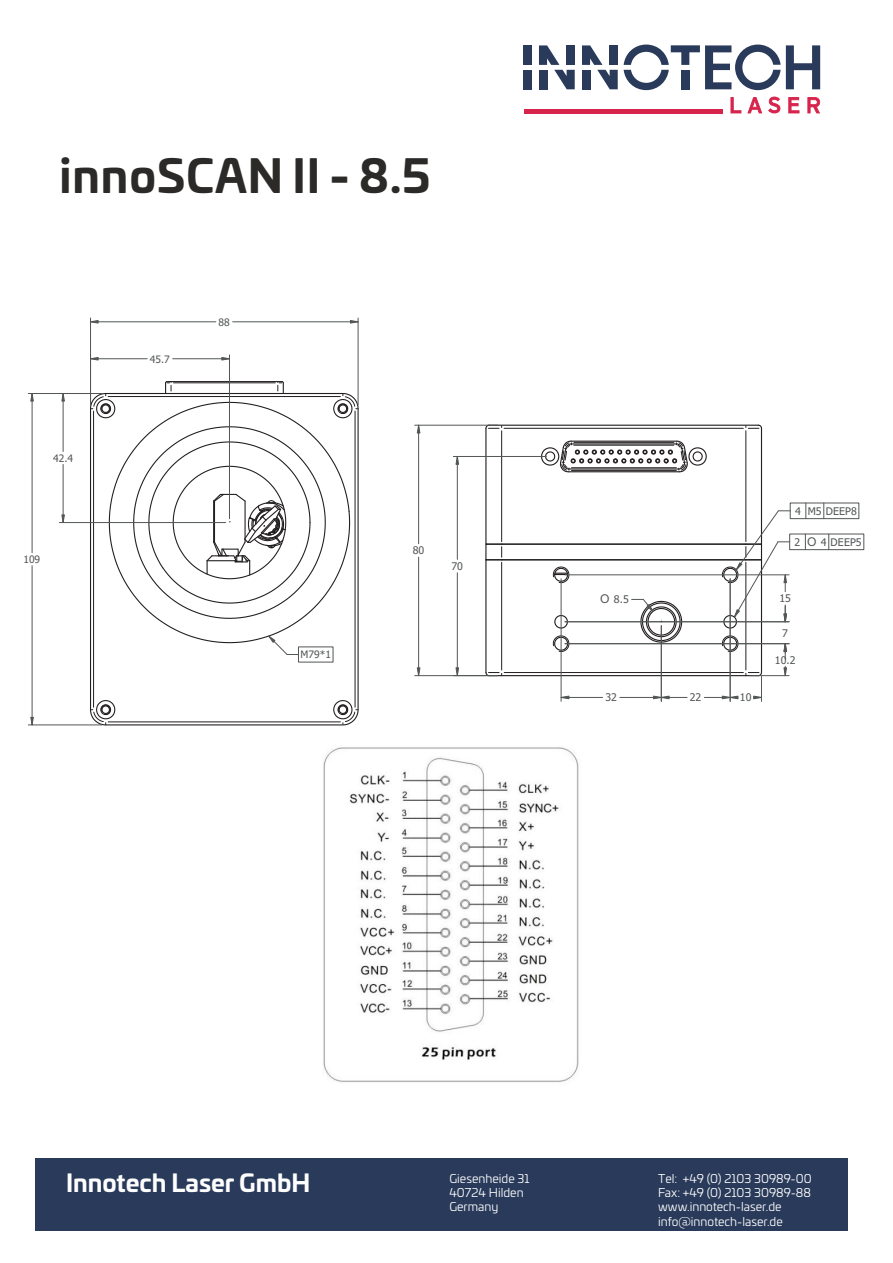
<style>
.page{position:relative;width:893px;height:1263px;background:#fff}
.page>*{position:absolute;margin:0;border:0;box-sizing:border-box;transform-origin:0 0}
.t1{font:700 45px "Univia Pro";letter-spacing:.02em;color:#2b2a29}
.t2{font:700 24px "Univia Pro";color:#fefefe}
.t3{font:12px/14.4px "Univia Pro";color:#fefefe}
.t4{font:10.65px "Tahoma";letter-spacing:.005em;color:#535657}
.t5{font:10.35px "Tahoma";color:#535657}
.s1{font-family:"Arial";font-size:12.15px}
</style>
<div class="page">
<div style="left:36px;top:1158px;width:812px;height:73px;background:#293a5a"></div>
<div style="left:524px;top:45px;width:8px;height:20px;background:#293a5a"></div>
<div style="left:524px;top:70px;width:8px;height:19px;background:#293a5a"></div>
<svg style="left:539px;top:45px;width:36px;height:44px"></svg>
<svg style="left:582px;top:45px;width:36px;height:44px"></svg>
<div style="left:582px;top:70px;width:8px;height:19px;background:#293a5a"></div>
<svg style="left:624px;top:45px;width:196px;height:45px"></svg>
<hr style="left:524px;top:109px;width:199px;height:4px;background:#d7244c">
<svg style="left:730px;top:97px;width:11px;height:16px"></svg>
<svg style="left:747px;top:97px;width:15px;height:16px"></svg>
<svg style="left:768px;top:97px;width:12px;height:16px"></svg>
<svg style="left:788px;top:97px;width:11px;height:16px"></svg>
<svg style="left:807px;top:97px;width:13px;height:16px"></svg>
<img style="left:323px;top:747px;width:256px;height:335px">
<svg style="left:554px;top:614px;width:15px;height:15px"></svg>
<hr style="left:761px;top:560px;width:1px;height:112px;background:#231f20">
<hr style="left:501px;top:562px;width:1px;height:108px;background:#231f20">
<hr style="left:502px;top:675px;width:244px;height:1px;background:#231f20">
<hr style="left:746px;top:562px;width:1px;height:108px;background:#231f20">
<hr style="left:504px;top:672px;width:239px;height:1px;background:#231f20">
<hr style="left:485px;top:560px;width:1px;height:112px;background:#231f20">
<svg style="left:485px;top:671px;width:17px;height:6px"></svg>
<svg style="left:722px;top:635px;width:16px;height:17px"></svg>
<svg style="left:553px;top:635px;width:16px;height:17px"></svg>
<hr style="left:502px;top:559px;width:244px;height:1px;background:#231f20">
<hr style="left:502px;top:544px;width:244px;height:1px;background:#231f20">
<hr style="left:746px;top:431px;width:1px;height:111px;background:#231f20">
<hr style="left:761px;top:428px;width:1px;height:116px;background:#231f20">
<hr style="left:489px;top:425px;width:269px;height:1px;background:#231f20">
<hr style="left:504px;top:428px;width:239px;height:1px;background:#231f20">
<svg style="left:485px;top:424px;width:18px;height:137px"></svg>
<svg style="left:746px;top:424px;width:17px;height:6px"></svg>
<svg style="left:541px;top:440px;width:166px;height:33px"></svg>
<svg style="left:553px;top:566px;width:16px;height:17px"></svg>
<hr style="left:453px;top:456px;width:93px;height:1px;background:#535657">
<svg style="left:455px;top:457px;width:4px;height:8px"></svg>
<svg style="left:455px;top:667px;width:4px;height:10px"></svg>
<hr style="left:457px;top:456px;width:1px;height:103px;background:#535657">
<hr style="left:457px;top:573px;width:1px;height:103px;background:#535657">
<hr style="left:561px;top:579px;width:1px;height:122px;background:#535657">
<svg style="left:560px;top:695px;width:9px;height:4px"></svg>
<hr style="left:620px;top:697px;width:41px;height:1px;background:#535657">
<hr style="left:561px;top:697px;width:42px;height:1px;background:#535657">
<hr style="left:661px;top:626px;width:1px;height:75px;background:#535657">
<svg style="left:653px;top:695px;width:34px;height:4px"></svg>
<hr style="left:730px;top:579px;width:1px;height:122px;background:#535657">
<svg style="left:704px;top:695px;width:34px;height:4px"></svg>
<svg style="left:746px;top:671px;width:18px;height:30px"></svg>
<hr style="left:565px;top:575px;width:224px;height:1px;background:#535657">
<hr style="left:565px;top:621px;width:224px;height:1px;background:#535657">
<hr style="left:565px;top:643px;width:224px;height:1px;background:#535657">
<hr style="left:750px;top:675px;width:39px;height:1px;background:#535657">
<svg style="left:783px;top:644px;width:4px;height:15px"></svg>
<svg style="left:783px;top:666px;width:4px;height:11px"></svg>
<hr style="left:415px;top:425px;width:83px;height:1px;background:#535657">
<hr style="left:415px;top:675px;width:83px;height:1px;background:#535657">
<svg style="left:417px;top:424px;width:3px;height:9px"></svg>
<svg style="left:417px;top:667px;width:3px;height:10px"></svg>
<hr style="left:418px;top:425px;width:1px;height:119px;background:#535657">
<hr style="left:418px;top:557px;width:1px;height:119px;background:#535657">
<svg style="left:806px;top:505px;width:1px;height:12px"></svg>
<svg style="left:823px;top:505px;width:1px;height:12px"></svg>
<div style="left:790px;top:503px;width:69px;height:16px;border:1px solid #535657"></div>
<svg style="left:722px;top:510px;width:68px;height:119px"></svg>
<svg style="left:805px;top:536px;width:1px;height:12px"></svg>
<svg style="left:828px;top:536px;width:1px;height:12px"></svg>
<div style="left:789px;top:534px;width:75px;height:16px;border:1px solid #535657"></div>
<svg style="left:632px;top:599px;width:51px;height:44px"></svg>
<svg style="left:108px;top:401px;width:243px;height:243px"></svg>
<svg style="left:348px;top:510px;width:3px;height:14px"></svg>
<hr style="left:355px;top:411px;width:1px;height:296px;background:#231f20">
<hr style="left:93px;top:411px;width:1px;height:296px;background:#231f20">
<hr style="left:108px;top:396px;width:232px;height:1px;background:#231f20">
<hr style="left:106px;top:393px;width:237px;height:1px;background:#231f20">
<hr style="left:90px;top:409px;width:1px;height:301px;background:#231f20">
<hr style="left:358px;top:409px;width:1px;height:301px;background:#231f20">
<svg style="left:133px;top:426px;width:193px;height:193px"></svg>
<svg style="left:90px;top:392px;width:26px;height:27px"></svg>
<svg style="left:333px;top:392px;width:26px;height:27px"></svg>
<svg style="left:89px;top:699px;width:270px;height:27px"></svg>
<hr style="left:171px;top:381px;width:111px;height:1px;background:#231f20">
<hr style="left:173px;top:383px;width:102px;height:1px;background:#231f20">
<svg style="left:165px;top:381px;width:7px;height:12px"></svg>
<svg style="left:278px;top:381px;width:6px;height:12px"></svg>
<hr style="left:28px;top:393px;width:74px;height:1px;background:#535657">
<hr style="left:28px;top:725px;width:74px;height:1px;background:#535657">
<svg style="left:30px;top:394px;width:4px;height:8px"></svg>
<svg style="left:30px;top:717px;width:4px;height:9px"></svg>
<hr style="left:32px;top:393px;width:1px;height:160px;background:#535657">
<hr style="left:32px;top:566px;width:1px;height:159px;background:#535657">
<hr style="left:90px;top:318px;width:1px;height:87px;background:#535657">
<hr style="left:358px;top:318px;width:1px;height:87px;background:#535657">
<svg style="left:91px;top:320px;width:8px;height:4px"></svg>
<svg style="left:350px;top:320px;width:9px;height:4px"></svg>
<hr style="left:91px;top:322px;width:125px;height:1px;background:#535657">
<hr style="left:233px;top:322px;width:125px;height:1px;background:#535657">
<hr style="left:59px;top:522px;width:167px;height:1px;background:#535657">
<svg style="left:61px;top:394px;width:4px;height:8px"></svg>
<svg style="left:61px;top:514px;width:4px;height:10px"></svg>
<hr style="left:63px;top:393px;width:1px;height:59px;background:#535657">
<hr style="left:63px;top:464px;width:1px;height:58px;background:#535657">
<hr style="left:229px;top:355px;width:1px;height:164px;background:#535657">
<svg style="left:91px;top:357px;width:8px;height:4px"></svg>
<svg style="left:221px;top:357px;width:8px;height:4px"></svg>
<hr style="left:91px;top:358px;width:56px;height:1px;background:#535657">
<hr style="left:173px;top:358px;width:56px;height:1px;background:#535657">
<svg style="left:267px;top:634px;width:31px;height:21px"></svg>
<h1 class="t1" style="left:60px;top:157px;width:372px">innoSCAN II - 8.5</h1>
<p class="t5" style="left:53px;top:454px;width:22px">42.4</p>
<p class="t5" style="left:24px;top:555px;width:18px">109</p>
<p class="t5" style="left:150px;top:355px;width:21px">45.7</p>
<p class="t5" style="left:219px;top:318px;width:13px">88</p>
<p class="t5" style="left:300px;top:650px;width:32px">M79*1</p>
<p class="t4" style="left:413px;top:546px;width:13px">80</p>
<p class="t4" style="left:451px;top:562px;width:13px">70</p>
<p class="t4" style="left:600px;top:595px;width:30px"><span class="s1">O</span> 8.5</p>
<p class="t4" style="left:605px;top:693px;width:13px">32</p>
<p class="t4" style="left:690px;top:693px;width:13px">22</p>
<p class="t4" style="left:740px;top:693px;width:13px">10</p>
<p class="t4" style="left:795px;top:507px;width:63px">4 M5 DEEP8</p>
<p class="t4" style="left:795px;top:538px;width:69px">2 <span class="s1">O</span> 4 DEEP5</p>
<p class="t4" style="left:779px;top:594px;width:13px">15</p>
<p class="t4" style="left:782px;top:628px;width:7px">7</p>
<p class="t4" style="left:775px;top:655px;width:22px">10.2</p>
<h2 class="t2" style="left:66px;top:1173px;width:246px">Innotech Laser GmbH</h2>
<p class="t3" style="left:449px;top:1172px;width:82px">Giesenheide 31</p>
<p class="t3" style="left:449px;top:1186px;width:76px">40724 Hilden<br>Germany</p>
<p class="t3" style="left:658px;top:1172px;width:155px">Tel: +49 (0) 2103 30989-00<br>Fax: +49 (0) 2103 30989-88 www.innotech-laser.de info@innotech-laser.de</p>
</div>
